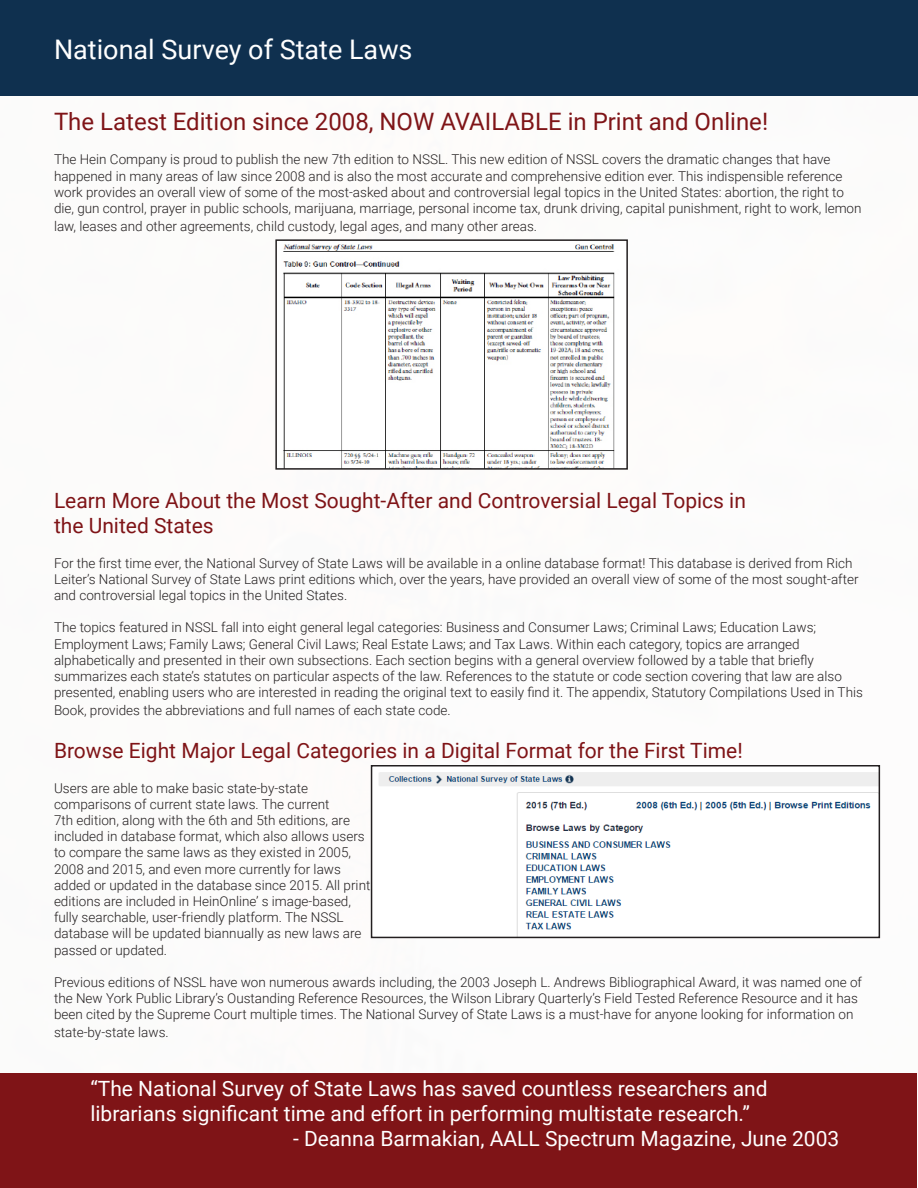
<style>
.page{position:relative;width:918px;height:1188px;background:#fff}
.page>*{position:absolute;margin:0;border:0;box-sizing:border-box;transform-origin:0 0}
.t1{font:27px "Roboto";color:#fff}
.t2{font:24px "Roboto";color:#7f1417}
.t3{font:21px/25.2px "Roboto";color:#fff}
.t4{font:21px "Roboto";color:#7f1417}
.t5{font:300 13.5px/16.2px "Roboto";color:#231f20}
</style>
<div class="page">
<div style="left:0;top:0;width:918px;height:95px;background:#0f304f"></div>
<div style="left:1px;top:1073px;width:916px;height:114px;background:#7f1417"></div>
<img style="left:379px;top:772px;width:498px;height:163px">
<div style="left:371px;top:765px;width:509px;height:173px;border:2px solid #231f20"></div>
<img style="left:283px;top:244px;width:332px;height:223px">
<div style="left:275px;top:239px;width:353px;height:231px;border:2px solid #231f20"></div>
<p class="t1" style="left:54px;top:31px;width:360px">National Survey of State Laws</p>
<p class="t2" style="left:54px;top:105px;width:716px">The Latest Edition since 2008, NOW AVAILABLE in Print and Online!</p>
<p class="t5" style="left:54px;top:151px;width:809px">The Hein Company is proud to publish the new 7th edition to NSSL. This new edition of NSSL covers the dramatic changes that have happened in many areas of law since 2008 and is also the most accurate and comprehensive edition ever. This indispensible reference work provides an overall view of some of the most-asked about and controversial legal topics in the United States: abortion, the right to die, gun control, prayer in public schools, marijuana, marriage, personal income tax, drunk driving, capital punishment, right to work, lemon</p>
<p class="t5" style="left:54px;top:218px;width:485px">law, leases and other agreements, child custody, legal ages, and many other areas.</p>
<p class="t4" style="left:54px;top:486px;width:694px">Learn More About the Most Sought-After and Controversial Legal Topics in</p>
<p class="t4" style="left:54px;top:511px;width:161px">the United States</p>
<p class="t5" style="left:54px;top:554px;width:806px">For the first time ever, the National Survey of State Laws will be available in a online database format! This database is derived from Rich<br>Leiter’s National Survey of State Laws print editions which, over the years, have provided an overall view of some of the most sought-after and controversial legal topics in the United States.</p>
<p class="t5" style="left:54px;top:619px;width:810px">The topics featured in NSSL fall into eight general legal categories: Business and Consumer Laws; Criminal Laws; Education Laws; Employment Laws; Family Laws; General Civil Laws; Real Estate Laws; and Tax Laws. Within each category, topics are arranged alphabetically and presented in their own subsections. Each section begins with a general overview followed by a table that briefly summarizes each state’s statutes on particular aspects of the law. References to the statute or code section covering that law are also presented, enabling users who are interested in reading the original text to easily find it. The appendix, Statutory Compilations Used in This</p>
<p class="t5" style="left:54px;top:702px;width:398px">Book, provides the abbreviations and full names of each state code.</p>
<p class="t4" style="left:54px;top:736px;width:690px">Browse Eight Major Legal Categories in a Digital Format for the First Time!</p>
<p class="t5" style="left:54px;top:779px;width:318px">Users are able to make basic state-by-state comparisons of current state laws. The current<br>7th edition, along with the 6th and 5th editions, are included in database format, which also allows users to compare the same laws as they existed in 2005, 2008 and 2015, and even more currently for laws added or updated in the database since 2015. All print editions are included in HeinOnline’ s image-based, fully searchable, user-friendly platform. The NSSL database will be updated biannually as new laws are passed or updated.</p>
<p class="t5" style="left:54px;top:974px;width:810px">Previous editions of NSSL have won numerous awards including, the 2003 Joseph L. Andrews Bibliographical Award, it was named one of the New York Public Library’s Oustanding Reference Resources, the Wilson Library Quarterly’s Field Tested Reference Resource and it has been cited by the Supreme Court multiple times. The National Survey of State Laws is a must-have for anyone looking for information on</p>
<p class="t5" style="left:54px;top:1024px;width:116px">state-by-state laws.</p>
<p class="t3" style="left:90px;top:1075px;width:679px">“The National Survey of State Laws has saved countless researchers and librarians significant time and effort in performing multistate research.”</p>
<p class="t3" style="left:293px;top:1125px;width:548px">- Deanna Barmakian, AALL Spectrum Magazine, June 2003</p>
</div>
